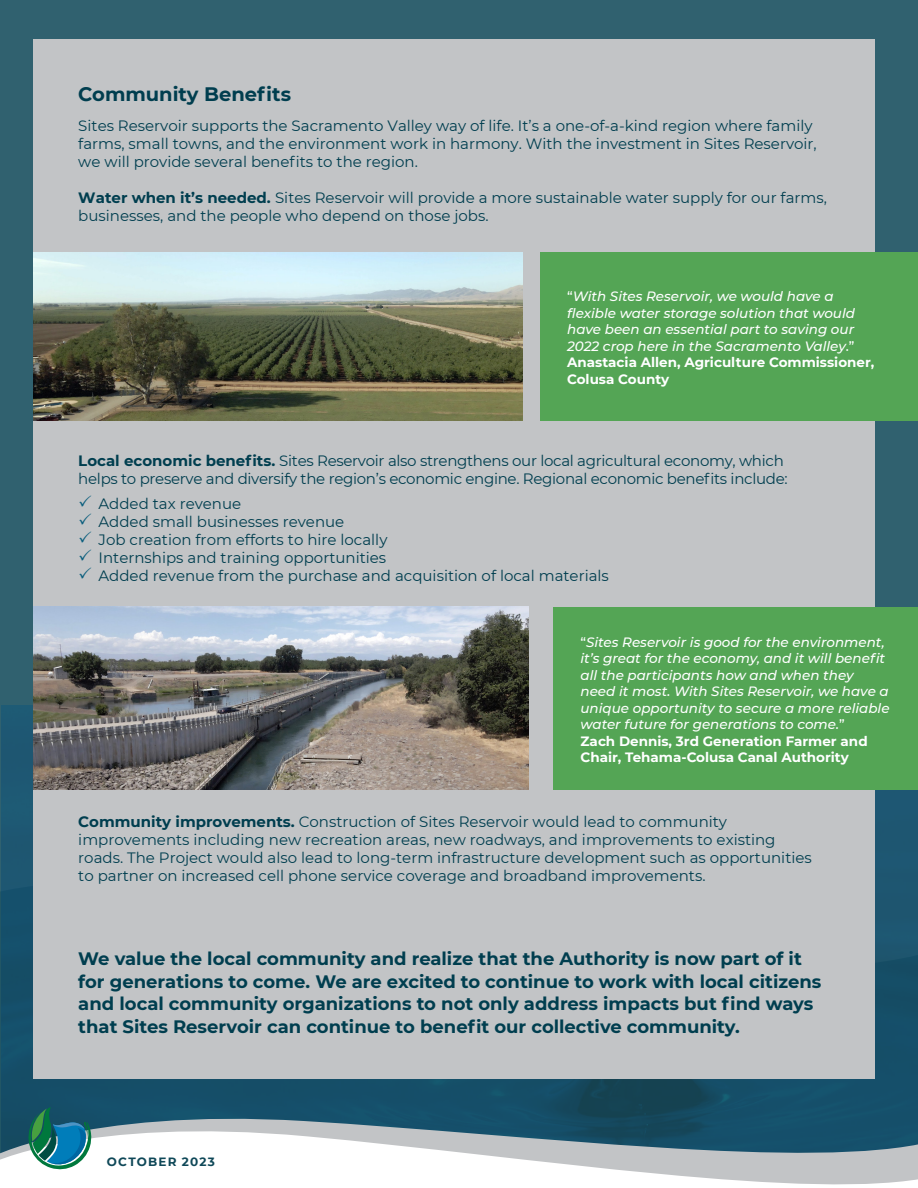
<style>
.page{position:relative;width:918px;height:1188px;background:#30616f}
.page>*{position:absolute;margin:0;border:0;box-sizing:border-box;transform-origin:0 0}
.t1{font:700 19.5px "Montserrat";color:#003e4f}
.t2{font:700 18px/22.5px "Montserrat";color:#003e4f}
.t3{font:15px/18px "Montserrat";color:#003e4f}
.t4{font:15px/18px "Montserrat";letter-spacing:-.02em;color:#003e4f}
.t5{font:italic 500 13.5px/16.5px "Montserrat";color:#fff}
.t6{font:700 12px "Montserrat";letter-spacing:.1em;color:#0f4858}
.s1{font-weight:700}
.s2{font-style:normal}
.s3{font-weight:700;font-style:normal}
.s4{color:#0c5f7e}
</style>
<div class="page">
<img style="left:2px;top:705px;width:916px;height:403px">
<svg style="left:0;top:1108px;width:918px;height:8px;fill:#154f6b"></svg>
<svg style="left:0;top:1116px;width:918px;height:72px"></svg>
<svg style="left:27px;top:1107px;width:65px;height:63px"></svg>
<div style="left:33px;top:39px;width:842px;height:1040px;background:#c2c4c6"></div>
<div style="left:554px;top:607px;width:364px;height:182px;background:#54a555"></div>
<img style="left:33px;top:607px;width:495px;height:182px">
<div style="left:540px;top:252px;width:378px;height:168px;background:#54a555"></div>
<img style="left:33px;top:252px;width:489px;height:168px">
<h1 class="t1" style="left:78px;top:80px;width:214px">Community Benefits</h1>
<p class="t3" style="left:78px;top:116px;width:740px">Sites Reservoir supports the Sacramento Valley way of life. It’s a one-of-a-kind region where family farms, small towns, and the environment work in harmony. With the investment in Sites Reservoir, we will provide several benefits to the region.</p>
<p class="t3" style="left:78px;top:188px;width:750px"><span class="s1">Water when it’s needed.</span> Sites Reservoir will provide a more sustainable water supply for our farms, businesses, and the people who depend on those jobs.</p>
<p class="t5" style="left:567px;top:288px;width:309px"><span class="s2">“</span>With Sites Reservoir, we would have a flexible water storage solution that would have been an essential part to saving our 2022 crop here in the Sacramento Valley<span class="s2">.” </span><span class="s3">Anastacia Allen, Agriculture Commissioner, Colusa County</span></p>
<p class="t4" style="left:78px;top:451px;width:711px"><span class="s1">Local economic benefits.</span> Sites Reservoir also strengthens our local agricultural economy, which helps to preserve and diversify the region’s economic engine. Regional economic benefits include:</p>
<p class="t3" style="left:78px;top:494px;width:164px"><span class="s4">✓</span> Added tax revenue</p>
<p class="t3" style="left:78px;top:512px;width:268px"><span class="s4">✓</span> Added small businesses revenue</p>
<p class="t3" style="left:78px;top:530px;width:311px"><span class="s4">✓</span> Job creation from efforts to hire locally</p>
<p class="t3" style="left:78px;top:548px;width:309px"><span class="s4">✓</span> Internships and training opportunities</p>
<p class="t3" style="left:78px;top:566px;width:532px"><span class="s4">✓</span> Added revenue from the purchase and acquisition of local materials</p>
<p class="t5" style="left:580px;top:633px;width:311px"><span class="s2">“</span>Sites Reservoir is good for the environment, it’s great for the economy, and it will benefit all the participants how and when they need it most. With Sites Reservoir, we have a unique opportunity to secure a more reliable water future for generations to come.<span class="s2">”<br></span><span class="s3">Zach Dennis, 3rd Generation Farmer and Chair, Tehama-Colusa Canal Authority</span></p>
<p class="t3" style="left:78px;top:812px;width:735px"><span class="s1">Community improvements.</span> Construction of Sites Reservoir would lead to community improvements including new recreation areas, new roadways, and improvements to existing roads. The Project would also lead to long-term infrastructure development such as opportunities to partner on increased cell phone service coverage and broadband improvements.</p>
<p class="t2" style="left:78px;top:947px;width:745px">We value the local community and realize that the Authority is now part of it for generations to come. We are excited to continue to work with local citizens and local community organizations to not only address impacts but find ways that Sites Reservoir can continue to benefit our collective community.</p>
<p class="t6" style="left:107px;top:1153px;width:110px">OCTOBER 2023</p>
</div>
